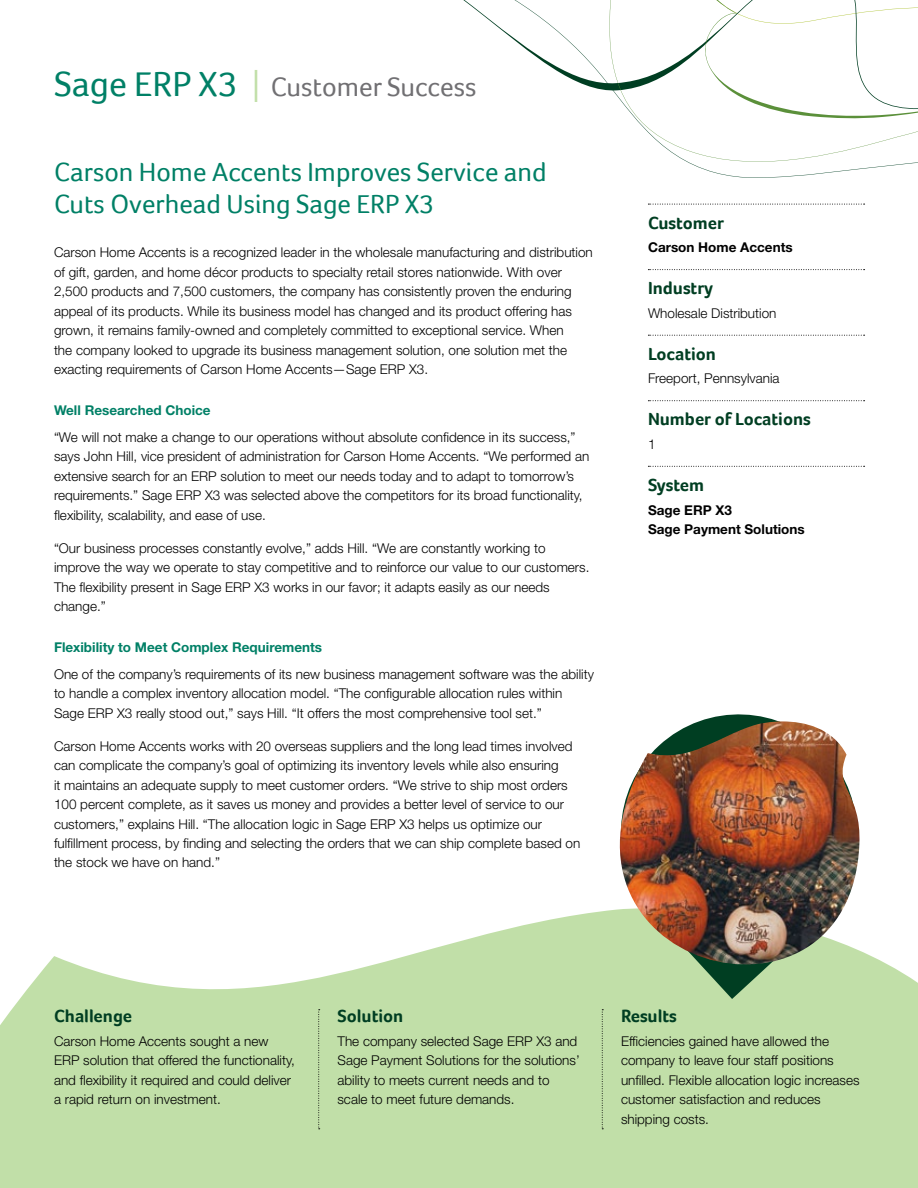
<style>
.page{position:relative;width:918px;height:1188px;background:#fff}
.page>*{position:absolute;margin:0;border:0;box-sizing:border-box;transform-origin:0 0}
.t1{font:27.3px "Foco";color:#717073}
.t2{font:27px/32.2px "Foco";color:#008066}
.t3{font:700 18px "Foco";color:#003e22}
.t4{font:300 13.5px/19.5px "Helvetica Neue LT Std";color:#000}
.t5{font:700 13.5px "Helvetica Neue LT Std";color:#008066}
.t6{font:700 13.5px/19.5px "Helvetica Neue LT Std";color:#000}
.s1{font-size:35.85px;color:#008066}
.s2{font-family:"Helvetica Neue LT Std";font-weight:300;font-size:44.85px;color:#c1dfa8}
</style>
<div class="page">
<svg style="left:0;top:910px;width:918px;height:278px;fill:#c1dfa8"></svg>
<svg style="left:463px;top:0;width:455px;height:178px"></svg>
<svg style="left:608px;top:714px;width:262px;height:285px;fill:#c1dfa8"></svg>
<img style="left:618px;top:721px;width:242px;height:245px">
<svg style="left:648px;top:204px;width:217px;height:1px"></svg>
<svg style="left:648px;top:269px;width:217px;height:1px"></svg>
<svg style="left:648px;top:335px;width:217px;height:1px"></svg>
<svg style="left:648px;top:400px;width:217px;height:1px"></svg>
<svg style="left:648px;top:466px;width:217px;height:1px"></svg>
<svg style="left:602px;top:1009px;width:1px;height:120px"></svg>
<svg style="left:318px;top:1009px;width:2px;height:120px"></svg>
<h1 class="t1" style="left:54px;top:71px;width:424px"><span class="s1">Sage ERP X3</span> <span class="s2">I</span> Customer Success</h1>
<h2 class="t2" style="left:54px;top:156px;width:494px">Carson Home Accents Improves Service and<br>Cuts Overhead Using Sage ERP X3</h2>
<p class="t4" style="left:54px;top:242px;width:540px">Carson Home Accents is a recognized leader in the wholesale manufacturing and distribution of gift, garden, and home décor products to specialty retail stores nationwide. With over 2,500 products and 7,500 customers, the company has consistently proven the enduring appeal of its products. While its business model has changed and its product offering has grown, it remains family-owned and completely committed to exceptional service. When<br>the company looked to upgrade its business management solution, one solution met the exacting requirements of Carson Home Accents—Sage ERP X3.</p>
<p class="t5" style="left:54px;top:402px;width:158px">Well Researched Choice</p>
<p class="t4" style="left:54px;top:427px;width:537px">“We will not make a change to our operations without absolute confidence in its success,” says John Hill, vice president of administration for Carson Home Accents. “We performed an extensive search for an ERP solution to meet our needs today and to adapt to tomorrow’s requirements.” Sage ERP X3 was selected above the competitors for its broad functionality, flexibility, scalability, and ease of use.</p>
<p class="t4" style="left:54px;top:538px;width:537px">“Our business processes constantly evolve,” adds Hill. “We are constantly working to improve the way we operate to stay competitive and to reinforce our value to our customers.<br>The flexibility present in Sage ERP X3 works in our favor; it adapts easily as our needs change.”</p>
<p class="t5" style="left:54px;top:639px;width:270px">Flexibility to Meet Complex Requirements</p>
<p class="t4" style="left:54px;top:664px;width:542px">One of the company’s requirements of its new business management software was the ability to handle a complex inventory allocation model. “The configurable allocation rules within<br>Sage ERP X3 really stood out,” says Hill. “It offers the most comprehensive tool set.”</p>
<p class="t4" style="left:54px;top:736px;width:528px">Carson Home Accents works with 20 overseas suppliers and the long lead times involved can complicate the company’s goal of optimizing its inventory levels while also ensuring<br>it maintains an adequate supply to meet customer orders. “We strive to ship most orders 100 percent complete, as it saves us money and provides a better level of service to our customers,” explains Hill. “The allocation logic in Sage ERP X3 helps us optimize our fulfillment process, by finding and selecting the orders that we can ship complete based on the stock we have on hand.”</p>
<h3 class="t3" style="left:648px;top:212px;width:77px">Customer</h3>
<p class="t6" style="left:648px;top:237px;width:146px">Carson Home Accents</p>
<h3 class="t3" style="left:648px;top:278px;width:67px">Industry</h3>
<p class="t4" style="left:648px;top:303px;width:130px">Wholesale Distribution</p>
<h3 class="t3" style="left:648px;top:343px;width:70px">Location</h3>
<p class="t4" style="left:648px;top:369px;width:133px">Freeport, Pennsylvania</p>
<h3 class="t3" style="left:648px;top:409px;width:164px">Number of Locations</h3>
<p class="t4" style="left:648px;top:434px;width:9px">1</p>
<h3 class="t3" style="left:648px;top:474px;width:58px">System</h3>
<p class="t6" style="left:648px;top:500px;width:158px">Sage ERP X3<br>Sage Payment Solutions</p>
<h3 class="t3" style="left:54px;top:1005px;width:80px">Challenge</h3>
<p class="t4" style="left:54px;top:1031px;width:242px">Carson Home Accents sought a new ERP solution that offered the functionality, and flexibility it required and could deliver a rapid return on investment.</p>
<h3 class="t3" style="left:338px;top:1005px;width:67px">Solution</h3>
<p class="t4" style="left:338px;top:1031px;width:244px">The company selected Sage ERP X3 and Sage Payment Solutions for the solutions’ ability to meets current needs and to scale to meet future demands.</p>
<h3 class="t3" style="left:621px;top:1005px;width:57px">Results</h3>
<p class="t4" style="left:621px;top:1031px;width:240px">Efficiencies gained have allowed the company to leave four staff positions unfilled. Flexible allocation logic increases customer satisfaction and reduces shipping costs.</p>
</div>
